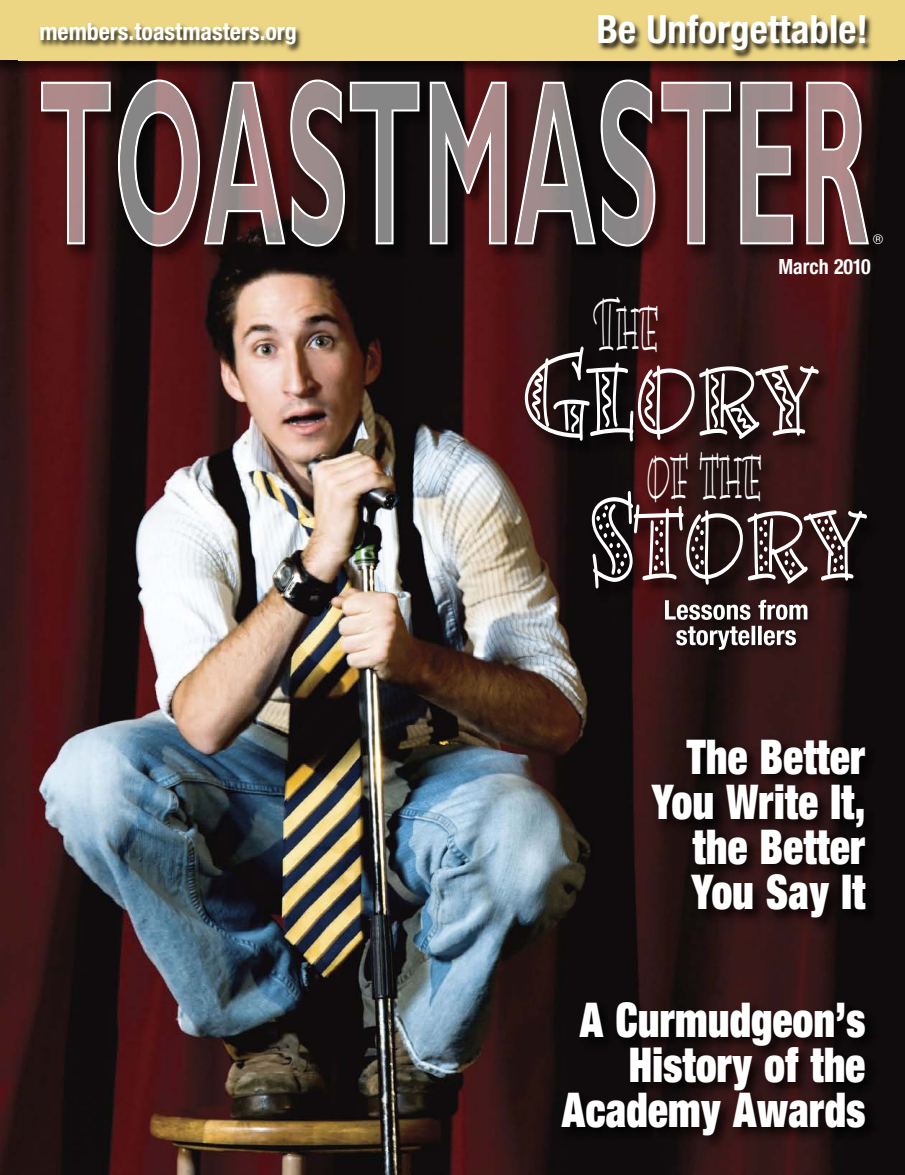
<style>
.page{position:relative;width:905px;height:1175px;background:#fff}
.page>*{position:absolute;margin:0;border:0;box-sizing:border-box;transform-origin:0 0}
.t1{font:103.95px "Bermuda LP Std Squiggle";color:#fff;scale:.71 1}
.t2{font:103.95px "Bermuda LP Std Dots";color:#fff;scale:.71 1}
.t3{font:65.55px "Bermuda LP Std Open";color:#fff;scale:.43 1}
.t4{font:900 condensed 48px/45px "Helvetica Neue LT Std";letter-spacing:.01em;color:#fff;text-align:right;scale:.85 1}
.t5{font:700 condensed 39px "Helvetica Neue LT Std";color:#fff}
.t6{font:700 condensed 24px "Helvetica Neue LT Std";color:#fff}
.t7{font:700 condensed 21px "Helvetica Neue LT Std";color:#fff;scale:.95 1}
.t8{font:13.5px "Helvetica";color:#fff}
</style>
<div class="page">
<img style="left:0;top:79px;width:904px;height:1095px">
<div style="left:0;top:0;width:904px;height:60px;background:#edd683"></div>
<img style="left:18px;top:15px;width:879px;height:60px">
<img style="left:34px;top:73px;width:854px;height:193px">
<svg style="left:41px;top:80px;width:827px;height:166px;background:#6a5354"></svg>
<img style="left:392px;top:725px;width:512px;height:234px">
<img style="left:528px;top:987px;width:376px;height:187px">
<img style="left:515px;top:297px;width:383px;height:402px">
<img style="left:616px;top:588px;width:243px;height:103px">
<img style="left:665px;top:600px;width:142px;height:20px">
<img style="left:676px;top:625px;width:120px;height:25px">
<p class="t6" style="left:39px;top:23px;width:259px">members.toastmasters.org</p>
<p class="t5" style="left:596px;top:15px;width:273px">Be Unforgettable!</p>
<p class="t8" style="left:873px;top:233px;width:11px">®</p>
<p class="t7" style="left:778px;top:259px;width:99px">March 2010</p>
<h2 class="t3" style="left:597px;top:288px;width:144px">The</h2>
<h1 class="t1" style="left:522px;top:336px;width:415px">Glory</h1>
<h2 class="t3" style="left:646px;top:437px;width:269px">of the</h2>
<h1 class="t2" style="left:591px;top:481px;width:386px">Story</h1>
<p class="t4" style="left:651px;top:738px;width:253px">The Better<br>You Write It, the Better<br>You Say It</p>
<p class="t4" style="left:562px;top:1001px;width:358px">A Curmudgeon’s<br>History of the<br>Academy Awards</p>
</div>
